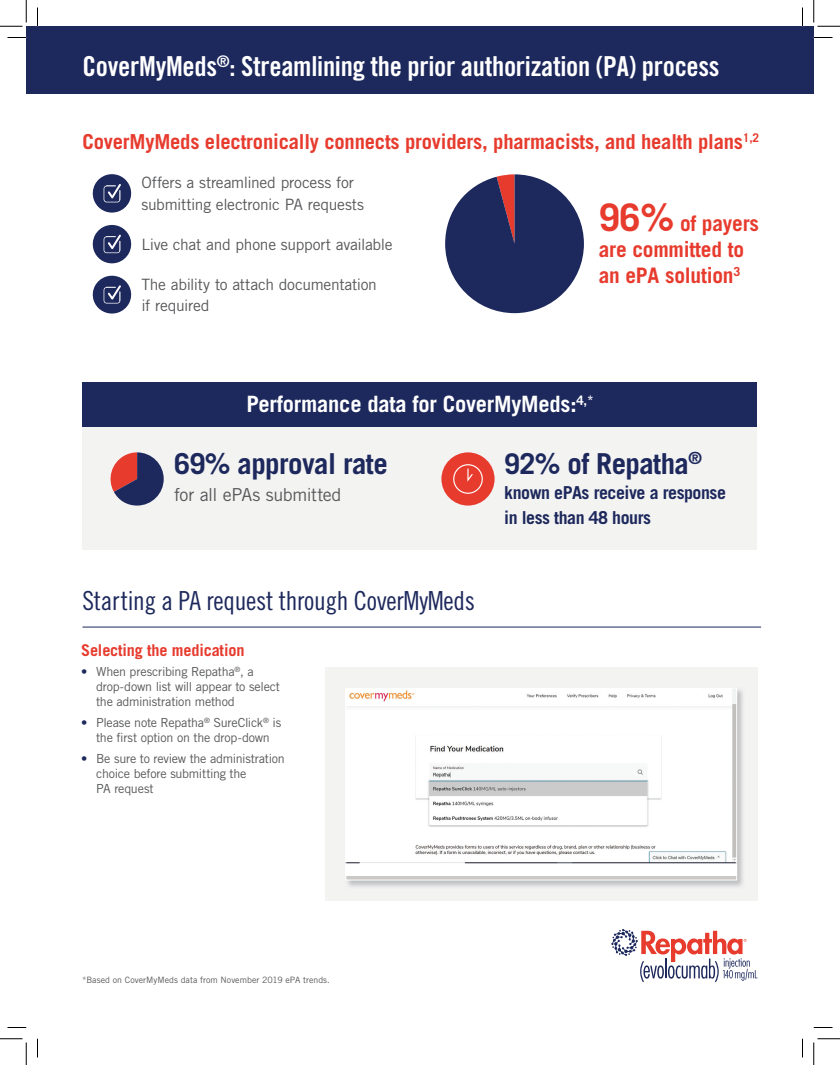
<style>
.page{position:relative;width:840px;height:1065px;background:#fff}
.page>*{position:absolute;margin:0;border:0;box-sizing:border-box;transform-origin:0 0}
.t1{font:700 28.88px "Trade Gothic LT Std";letter-spacing:-.02em;color:#1d285c}
.t2{font:27.5px "Trade Gothic LT Std Bd Cn 20";letter-spacing:-.01em;color:#fff}
.t3{font:26.25px "Trade Gothic LT Std Cn 18";letter-spacing:-.01em;color:#1d285c}
.t4{font:700 22.5px "Trade Gothic LT Std";letter-spacing:-.01em;color:#fff}
.t5{font:700 21.38px/26.1px "Trade Gothic LT Std";letter-spacing:-.01em;color:#e73b2e}
.t6{font:700 20.62px "Trade Gothic LT Std";letter-spacing:-.01em;color:#e73b2e}
.t7{font:700 17.88px/24.8px "Trade Gothic LT Std";letter-spacing:-.025em;color:#1d285c}
.t8{font:17.88px "Trade Gothic LT Std";letter-spacing:-.025em;color:#57585a}
.t9{font:700 16.25px "Trade Gothic LT Std";letter-spacing:-.01em;color:#e73b2e}
.t10{font:15.62px/21.2px "Trade Gothic LT Std";letter-spacing:-.015em;color:#57585a}
.t11{font:12.5px/15px "Trade Gothic LT Std";letter-spacing:-.02em;color:#57585a}
.t12{font:8.75px "Trade Gothic LT Std";letter-spacing:.01em;color:#57585a}
.s1{font-size:38px}
.s2{font-size:28.5px}
.s3{color:#1d285c}
</style>
<div class="page">
<div style="left:26px;top:26px;width:788px;height:68px;background:#1d285c"></div>
<hr style="left:82px;top:627px;width:679px;height:1px;background:#1d285c">
<svg style="left:611px;top:929px;width:147px;height:53px"></svg>
<div style="left:82px;top:426px;width:676px;height:124px;background:#f3f3f2"></div>
<div style="left:82px;top:382px;width:676px;height:45px;background:#1d285c"></div>
<svg style="left:110px;top:452px;width:54px;height:54px"></svg>
<div style="left:441px;top:452px;width:54px;height:54px;background:#e73b2e;border-radius:50%"></div>
<svg style="left:453px;top:464px;width:30px;height:30px"></svg>
<div style="left:325px;top:667px;width:433px;height:234px;background:#f3f3f2"></div>
<img style="left:345px;top:688px;width:398px;height:199px">
<img style="left:348px;top:690px;width:387px;height:185px">
<div style="left:346px;top:688px;width:391px;height:192px;border:1px solid #fff"></div>
<svg style="left:92px;top:174px;width:40px;height:39px"></svg>
<svg style="left:92px;top:225px;width:40px;height:38px"></svg>
<svg style="left:92px;top:276px;width:40px;height:38px"></svg>
<svg style="left:445px;top:174px;width:139px;height:139px"></svg>
<svg style="left:8px;top:37px;width:18px;height:1px"></svg>
<svg style="left:814px;top:37px;width:18px;height:1px"></svg>
<svg style="left:8px;top:1027px;width:18px;height:1px"></svg>
<svg style="left:814px;top:1027px;width:18px;height:1px"></svg>
<svg style="left:37px;top:8px;width:1px;height:18px"></svg>
<svg style="left:37px;top:1039px;width:1px;height:19px"></svg>
<svg style="left:802px;top:8px;width:1px;height:18px"></svg>
<svg style="left:802px;top:1039px;width:1px;height:19px"></svg>
<svg style="left:0;top:0;width:27px;height:27px"></svg>
<svg style="left:0;top:1039px;width:27px;height:26px"></svg>
<svg style="left:814px;top:0;width:26px;height:27px"></svg>
<svg style="left:814px;top:1039px;width:26px;height:26px"></svg>
<h2 class="t2" style="left:82px;top:50px;width:639px">CoverMyMeds<sup>®</sup>: Streamlining the prior authorization (PA) process</h2>
<h3 class="t6" style="left:82px;top:129px;width:678px">CoverMyMeds electronically connects providers, pharmacists, and health plans<sup>1,2</sup></h3>
<p class="t10" style="left:141px;top:172px;width:224px">Offers a streamlined process for submitting electronic PA requests</p>
<p class="t10" style="left:141px;top:233px;width:253px">Live chat and phone support available</p>
<p class="t10" style="left:141px;top:273px;width:237px">The ability to attach documentation if required</p>
<h3 class="t5" style="left:599px;top:210px;width:162px"><span class="s1">96%</span> of payers are committed to an ePA solution<sup>3</sup></h3>
<h3 class="t4" style="left:246px;top:391px;width:349px">Performance data for CoverMyMeds:<sup>4,*</sup></h3>
<h1 class="t1" style="left:174px;top:446px;width:215px">69% approval rate</h1>
<h1 class="t1" style="left:504px;top:446px;width:199px"><span class="s2">9</span>2% of Repatha<sup>®</sup></h1>
<h3 class="t8" style="left:174px;top:484px;width:169px">for all ePAs submitted</h3>
<h3 class="t7" style="left:504px;top:480px;width:223px">known ePAs receive a response in less than 48 hours</h3>
<h3 class="t3" style="left:82px;top:585px;width:394px">Starting a PA request through CoverMyMeds</h3>
<h3 class="t9" style="left:81px;top:640px;width:165px">Selecting the medication</h3>
<p class="t11" style="left:96px;top:664px;width:185px;text-indent:-15px"><span class="s3">•</span> When prescribing Repatha<sup>®</sup>, a drop-down list will appear to select the administration method</p>
<p class="t11" style="left:81px;top:715px;width:202px;text-align:center"><span class="s3">•</span> Please note Repatha<sup>®</sup> SureClick<sup>®</sup> is the first option on the drop-down</p>
<p class="t11" style="left:96px;top:751px;width:190px;text-indent:-15px"><span class="s3">•</span> Be sure to review the administration choice before submitting the<br>PA request</p>
<p class="t12" style="left:82px;top:974px;width:249px">*Based on CoverMyMeds data from November 2019 ePA trends.</p>
</div>
